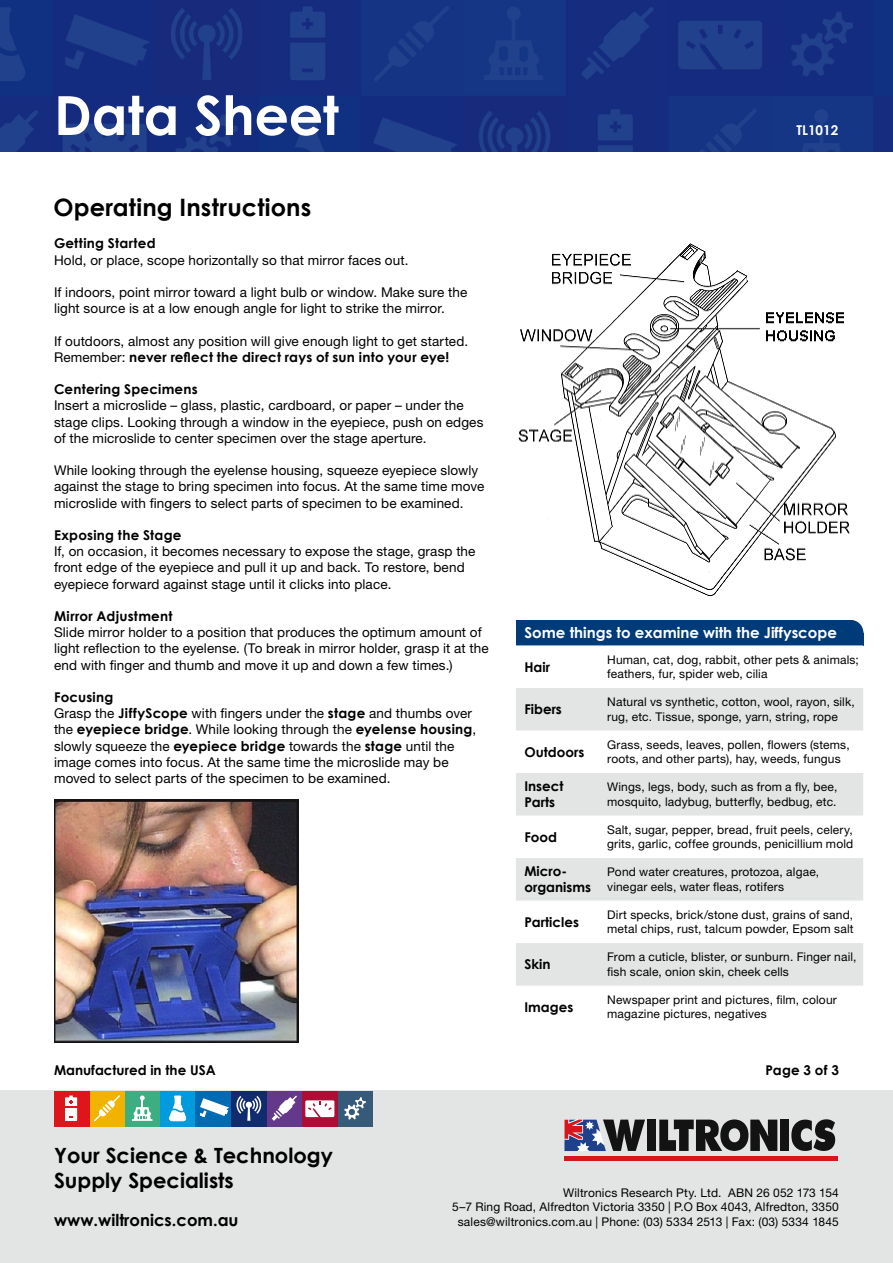
<style>
.page{position:relative;width:893px;height:1263px;background:#fff}
.page>*{position:absolute;margin:0;border:0;box-sizing:border-box;transform-origin:0 0}
.t1{font:700 54px "Century Gothic";letter-spacing:-.005em;color:#fff}
.t2{font:700 24px "Century Gothic";letter-spacing:.005em;color:#000}
.t3{font:700 21px/25.2px "Century Gothic";color:#000}
.t4{font:700 16.5px "Century Gothic";color:#000}
.t5{font:700 15px "Century Gothic";color:#fff}
.t6{font:13.5px/16.2px "Helvetica Neue LT Std";letter-spacing:.01em;color:#000}
.t7{font:700 13.5px/16.2px "Century Gothic";letter-spacing:.01em;color:#000}
.t8{font:700 13.5px "Century Gothic";color:#fff}
.t9{font:12px/14.4px "Helvetica Neue LT Std";letter-spacing:.015em;color:#000}
.s1{font-family:"Helvetica Neue LT Std";font-weight:400}
.s2{font-family:"Century Gothic";font-weight:700}
</style>
<div class="page">
<div style="left:0;top:1091px;width:893px;height:172px;background:#e3e4e4"></div>
<hr style="left:564px;top:1156px;width:274px;height:4px;background:#d5161c">
<svg style="left:564px;top:1119px;width:81px;height:32px"></svg>
<div style="left:647px;top:1119px;width:9px;height:32px;background:#121312"></div>
<div style="left:780px;top:1120px;width:9px;height:31px;background:#121312"></div>
<svg style="left:791px;top:1119px;width:44px;height:32px"></svg>
<svg style="left:659px;top:1119px;width:118px;height:32px"></svg>
<img style="left:0;top:0;width:893px;height:151px">
<div style="left:267px;top:1091px;width:35px;height:35px;background:#64388b"></div>
<svg style="left:271px;top:1095px;width:26px;height:26px"></svg>
<div style="left:89px;top:1091px;width:36px;height:35px;background:#f2b300"></div>
<svg style="left:94px;top:1095px;width:26px;height:26px"></svg>
<div style="left:125px;top:1091px;width:35px;height:35px;background:#3cae82"></div>
<svg style="left:132px;top:1095px;width:21px;height:26px"></svg>
<div style="left:337px;top:1091px;width:36px;height:35px;background:#365b7a"></div>
<svg style="left:344px;top:1097px;width:22px;height:23px"></svg>
<div style="left:231px;top:1091px;width:36px;height:35px;background:#112c6e"></div>
<svg style="left:236px;top:1096px;width:25px;height:25px"></svg>
<div style="left:54px;top:1091px;width:35px;height:35px;background:#de151a"></div>
<svg style="left:65px;top:1095px;width:12px;height:26px"></svg>
<div style="left:160px;top:1091px;width:36px;height:35px;background:#009bde"></div>
<svg style="left:169px;top:1096px;width:18px;height:25px"></svg>
<div style="left:196px;top:1091px;width:35px;height:35px;background:#006ab3"></div>
<svg style="left:200px;top:1098px;width:29px;height:19px"></svg>
<div style="left:302px;top:1091px;width:35px;height:35px;background:#ac0e36"></div>
<div style="left:305px;top:1100px;width:29px;height:17px;background:#fff;border-radius:2px"></div>
<svg style="left:308px;top:1102px;width:24px;height:16px"></svg>
<img style="left:518px;top:243px;width:332px;height:353px">
<img style="left:54px;top:799px;width:244px;height:244px">
<div style="left:516px;top:620px;width:347px;height:25px;background:#003b79"></div>
<svg style="left:516px;top:688px;width:347px;height:298px;fill:#e3e4e4"></svg>
<svg style="left:852px;top:620px;width:12px;height:13px"></svg>
<h1 class="t1" style="left:54px;top:74px;width:286px">Data Sheet</h1>
<h2 class="t2" style="left:54px;top:189px;width:259px">Operating Instructions</h2>
<p class="t7" style="left:54px;top:235px;width:103px">Getting Started</p>
<p class="t6" style="left:54px;top:252px;width:356px">Hold, or place, scope horizontally so that mirror faces out.</p>
<p class="t6" style="left:54px;top:284px;width:415px">If indoors, point mirror toward a light bulb or window. Make sure the light source is at a low enough angle for light to strike the mirror.</p>
<p class="t6" style="left:54px;top:333px;width:416px">If outdoors, almost any position will give enough light to get started.</p>
<p class="t7" style="left:54px;top:348px;width:397px"><span class="s1">Remember:</span> never reflect the direct rays of sun into your eye!</p>
<p class="t7" style="left:54px;top:381px;width:145px">Centering Specimens</p>
<p class="t6" style="left:54px;top:397px;width:431px">Insert a microslide – glass, plastic, cardboard, or paper – under the stage clips. Looking through a window in the eyepiece, push on edges of the microslide to center specimen over the stage aperture.</p>
<p class="t6" style="left:54px;top:462px;width:432px">While looking through the eyelense housing, squeeze eyepiece slowly against the stage to bring specimen into focus. At the same time move microslide with fingers to select parts of specimen to be examined.</p>
<p class="t7" style="left:54px;top:526px;width:129px">Exposing the Stage</p>
<p class="t6" style="left:54px;top:543px;width:423px">If, on occasion, it becomes necessary to expose the stage, grasp the front edge of the eyepiece and pull it up and back. To restore, bend eyepiece forward against stage until it clicks into place.</p>
<p class="t7" style="left:54px;top:607px;width:120px">Mirror Adjustment</p>
<p class="t6" style="left:54px;top:624px;width:436px">Slide mirror holder to a position that produces the optimum amount of light reflection to the eyelense. (To break in mirror holder, grasp it at the end with finger and thumb and move it up and down a few times.)</p>
<p class="t7" style="left:54px;top:688px;width:61px">Focusing</p>
<p class="t6" style="left:54px;top:705px;width:419px">Grasp the <span class="s2">JiffyScope</span> with fingers under the <span class="s2">stage</span> and thumbs over</p>
<p class="t7" style="left:54px;top:721px;width:424px"><span class="s1">the</span> eyepiece bridge<span class="s1">. While looking through the</span> eyelense housing<span class="s1">,</span></p>
<p class="t6" style="left:54px;top:738px;width:402px">slowly squeeze the <span class="s2">eyepiece bridge</span> towards the <span class="s2">stage</span> until the image comes into focus. At the same time the microslide may be moved to select parts of the specimen to be examined.</p>
<p class="t7" style="left:54px;top:1061px;width:163px">Manufactured in the USA</p>
<p class="t8" style="left:796px;top:120px;width:43px">TL1012</p>
<p class="t5" style="left:524px;top:621px;width:314px">Some things to examine with the Jiffyscope</p>
<p class="t7" style="left:524px;top:658px;width:27px">Hair</p>
<p class="t9" style="left:607px;top:652px;width:253px">Human, cat, dog, rabbit, other pets &amp; animals; feathers, fur, spider web, cilia</p>
<p class="t7" style="left:524px;top:701px;width:39px">Fibers</p>
<p class="t9" style="left:607px;top:695px;width:249px">Natural vs synthetic, cotton, wool, rayon, silk, rug, etc. Tissue, sponge, yarn, string, rope</p>
<p class="t7" style="left:524px;top:743px;width:61px">Outdoors</p>
<p class="t9" style="left:607px;top:737px;width:244px">Grass, seeds, leaves, pollen, flowers (stems, roots, and other parts), hay, weeds, fungus</p>
<p class="t7" style="left:524px;top:778px;width:41px">Insect<br>Parts</p>
<p class="t9" style="left:607px;top:780px;width:232px">Wings, legs, body, such as from a fly, bee, mosquito, ladybug, butterfly, bedbug, etc.</p>
<p class="t7" style="left:524px;top:828px;width:34px">Food</p>
<p class="t9" style="left:607px;top:822px;width:248px">Salt, sugar, pepper, bread, fruit peels, celery, grits, garlic, coffee grounds, penicillium mold</p>
<p class="t7" style="left:524px;top:863px;width:68px">Micro&shy;organisms</p>
<p class="t9" style="left:607px;top:865px;width:213px">Pond water creatures, protozoa, algae, vinegar eels, water fleas, rotifers</p>
<p class="t7" style="left:524px;top:913px;width:56px">Particles</p>
<p class="t9" style="left:607px;top:907px;width:248px">Dirt specks, brick/stone dust, grains of sand, metal chips, rust, talcum powder, Epsom salt</p>
<p class="t7" style="left:524px;top:956px;width:28px">Skin</p>
<p class="t9" style="left:607px;top:950px;width:251px">From a cuticle, blister, or sunburn. Finger nail, fish scale, onion skin, cheek cells</p>
<p class="t7" style="left:524px;top:998px;width:50px">Images</p>
<p class="t9" style="left:607px;top:992px;width:231px">Newspaper print and pictures, film, colour magazine pictures, negatives</p>
<p class="t7" style="left:765px;top:1061px;width:75px">Page 3 of 3</p>
<h3 class="t3" style="left:54px;top:1142px;width:280px">Your Science &amp; Technology<br>Supply Specialists</h3>
<p class="t4" style="left:54px;top:1207px;width:186px">www.wiltronics.com.au</p>
<p class="t9" style="left:452px;top:1185px;width:388px;text-align:right">Wiltronics Research Pty. Ltd. ABN 26 052 173 154<br>5–7 Ring Road, Alfredton Victoria 3350 | P.O Box 4043, Alfredton, 3350 sales@wiltronics.com.au | Phone: (03) 5334 2513 | Fax: (03) 5334 1845</p>
</div>
